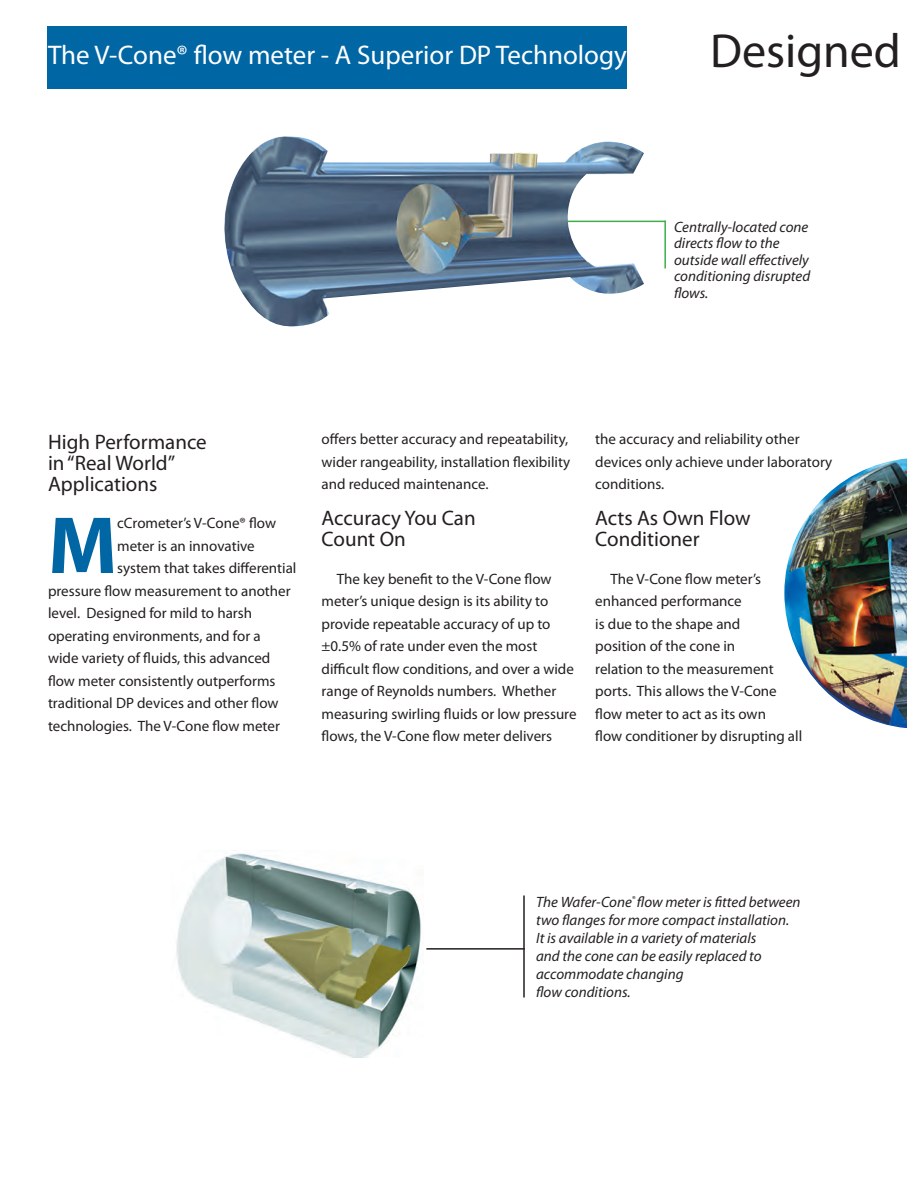
<style>
.page{position:relative;width:907px;height:1188px;background:#fff}
.page>*{position:absolute;margin:0;border:0;box-sizing:border-box;transform-origin:0 0}
.t1{font:700 81.75px "Myriad Pro";color:#0066a4}
.t2{font:48px "Myriad Pro";color:#231f20}
.t3{font:27px "Myriad Pro";color:#fff}
.t4{font:21px/21px "Myriad Pro";color:#231f20}
.t5{font:15px/22.5px "Myriad Pro";color:#231f20}
.t6{font:italic 15px/18px "Myriad Pro";color:#231f20}
</style>
<div class="page">
<img style="left:224px;top:136px;width:420px;height:191px">
<img style="left:176px;top:850px;width:245px;height:208px">
<img style="left:784px;top:458px;width:123px;height:271px">
<div style="left:48px;top:26px;width:579px;height:63px;background:#0066a4"></div>
<hr style="left:426px;top:948px;width:99px;height:2px;background:#231f20">
<hr style="left:523px;top:896px;width:2px;height:102px;background:#231f20">
<hr style="left:567px;top:221px;width:99px;height:1px;background:#40ae49">
<hr style="left:664px;top:221px;width:2px;height:47px;background:#40ae49">
<p class="t3" style="left:48px;top:38px;width:580px">The V-Cone® flow meter - A Superior DP Technology</p>
<p class="t2" style="left:710px;top:21px;width:192px">Designed</p>
<p class="t6" style="left:674px;top:218px;width:138px;line-height:16.5px">Centrally-located cone directs flow to the outside wall effectively conditioning disrupted flows.</p>
<p class="t4" style="left:48px;top:431px;width:160px">High Performance</p>
<p class="t4" style="left:48px;top:452px;width:129px">in “Real World”</p>
<p class="t4" style="left:48px;top:473px;width:111px">Applications</p>
<p class="t1" style="left:48px;top:492px;width:71px">M</p>
<p class="t5" style="left:117px;top:511px;width:160px">cCrometer’s V-Cone® flow</p>
<p class="t5" style="left:117px;top:534px;width:139px">meter is an innovative</p>
<p class="t5" style="left:117px;top:556px;width:181px">system that takes differential</p>
<p class="t5" style="left:48px;top:579px;width:244px">pressure flow measurement to another</p>
<p class="t5" style="left:48px;top:601px;width:206px">level. Designed for mild to harsh</p>
<p class="t5" style="left:48px;top:624px;width:214px">operating environments, and for a</p>
<p class="t5" style="left:48px;top:646px;width:224px">wide variety of fluids, this advanced</p>
<p class="t5" style="left:48px;top:669px;width:229px">flow meter consistently outperforms</p>
<p class="t5" style="left:48px;top:691px;width:232px">traditional DP devices and other flow</p>
<p class="t5" style="left:48px;top:714px;width:233px">technologies. The V-Cone flow meter</p>
<p class="t5" style="left:321px;top:427px;width:250px">offers better accuracy and repeatability, wider rangeability, installation flexibility and reduced maintenance.</p>
<p class="t4" style="left:322px;top:507px;width:156px">Accuracy You Can</p>
<p class="t4" style="left:322px;top:528px;width:86px">Count On</p>
<p class="t5" style="left:322px;top:567px;width:256px;text-indent:15px">The key benefit to the V-Cone flow meter’s unique design is its ability to provide repeatable accuracy of up to ±0.5% of rate under even the most difficult flow conditions, and over a wide range of Reynolds numbers. Whether measuring swirling fluids or low pressure flows, the V-Cone flow meter delivers</p>
<p class="t5" style="left:595px;top:427px;width:239px">the accuracy and reliability other devices only achieve under laboratory conditions.</p>
<p class="t4" style="left:595px;top:507px;width:157px">Acts As Own Flow<br>Conditioner</p>
<p class="t5" style="left:595px;top:567px;width:208px;text-indent:15px">The V-Cone flow meter’s enhanced performance<br>is due to the shape and<br>position of the cone in<br>relation to the measurement ports. This allows the V-Cone flow meter to act as its own<br>flow conditioner by disrupting all</p>
<p class="t6" style="left:536px;top:892px;width:266px">The Wafer-Cone<sup>®</sup> flow meter is fitted between two flanges for more compact installation.<br>It is available in a variety of materials<br>and the cone can be easily replaced to accommodate changing</p>
<p class="t6" style="left:536px;top:982px;width:96px">flow conditions.</p>
</div>
